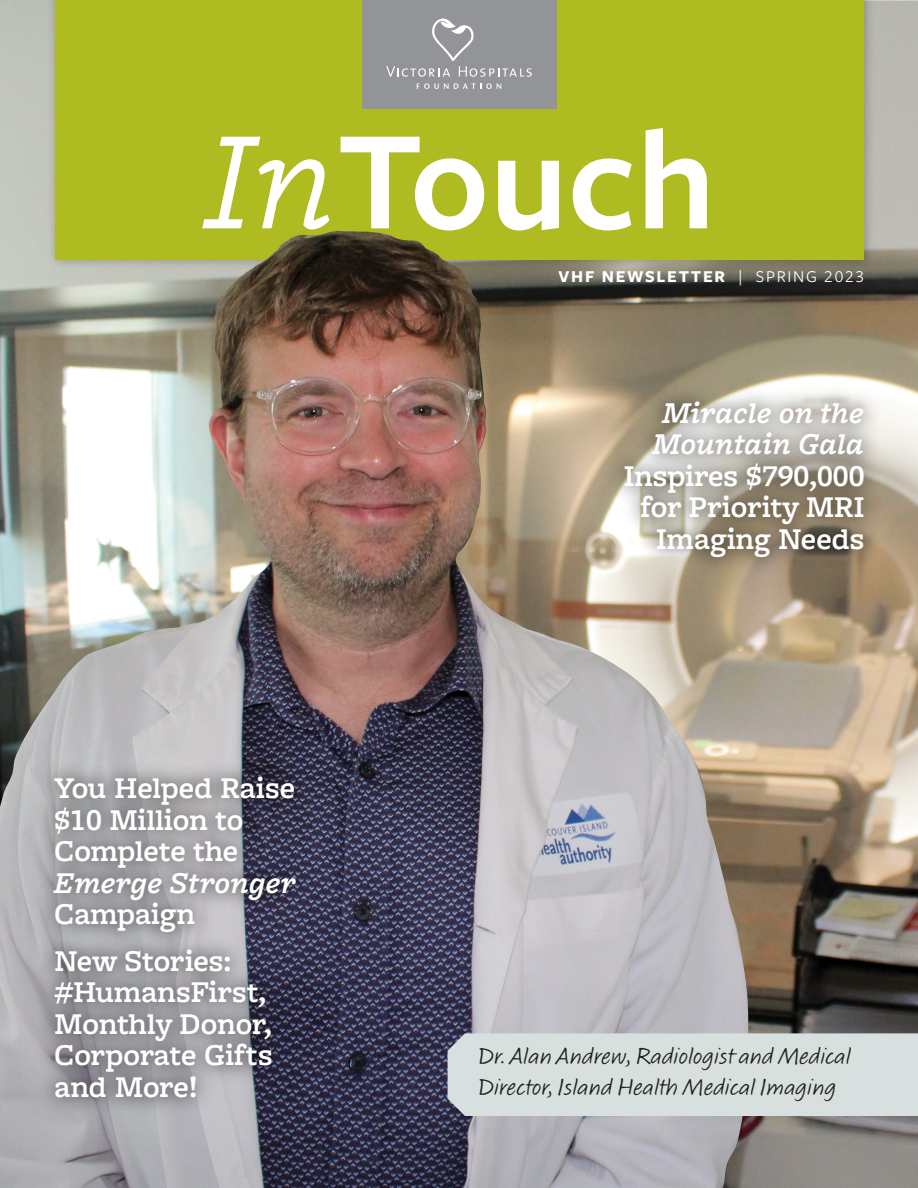
<style>
.page{position:relative;width:918px;height:1188px;background:#fff}
.page>*{position:absolute;margin:0;border:0;box-sizing:border-box;transform-origin:0 0}
.t1{font:600 146.55px "Freight Sans Pro";letter-spacing:-.005em;color:#fff}
.t2{font:600 31.5px/31.5px "Freight Macro Pro";color:#fff}
.t3{font:italic 600 31.5px/31.5px "Freight Macro Pro";color:#fff;text-align:center}
.t4{font:24px/31.5px "Calliope MVB";color:#231f20}
.t5{font:700 17.25px "Freight Sans Pro";letter-spacing:.1em;color:#fff}
.s1{font-family:"Freight Macro Pro";font-weight:400;font-style:italic}
.s2{font-weight:400}
</style>
<div class="page">
<img style="left:0;top:0;width:918px;height:1188px">
<img style="left:44px;top:0;width:834px;height:274px">
<div style="left:55px;top:0;width:808px;height:259px;background:#afbc21"></div>
<div style="left:362px;top:0;width:194px;height:109px;background:#929497"></div>
<svg style="left:417px;top:83px;width:84px;height:6px"></svg>
<svg style="left:386px;top:18px;width:146px;height:59px"></svg>
<img style="left:0;top:283px;width:749px;height:905px">
<img style="left:213px;top:231px;width:268px;height:94px">
<img style="left:551px;top:371px;width:348px;height:222px">
<img style="left:27px;top:747px;width:341px;height:413px">
<div style="left:448px;top:1033px;width:470px;height:83px;background:#d8dfdf"></div>
<h1 class="t1" style="left:207px;top:81px;width:510px"><span class="s1">In</span>Touch</h1>
<p class="t5" style="left:559px;top:265px;width:307px">VHF NEWSLETTER <span class="s2">| SPRING 2023</span></p>
<p class="t2" style="left:55px;top:771px;width:242px">You Helped Raise $10 Million to<br>Complete the</p>
<p class="t3" style="left:55px;top:866px;width:243px">Emerge Stronger</p>
<p class="t2" style="left:55px;top:890px;width:178px;line-height:46.5px">Campaign<br>New Stories:</p>
<p class="t2" style="left:55px;top:975px;width:220px">#HumansFirst,<br>Monthly Donor,<br>Corporate Gifts and More!</p>
<p class="t3" style="left:653px;top:396px;width:213px">Miracle on the<br>Mountain Gala</p>
<p class="t2" style="left:624px;top:459px;width:242px;text-align:right">Inspires $790,000 for Priority MRI<br>Imaging Needs</p>
<p class="t4" style="left:478px;top:1041px;width:375px">Dr. Alan Andrew, Radiologist and Medical<br>Director, Island Health Medical Imaging</p>
</div>
